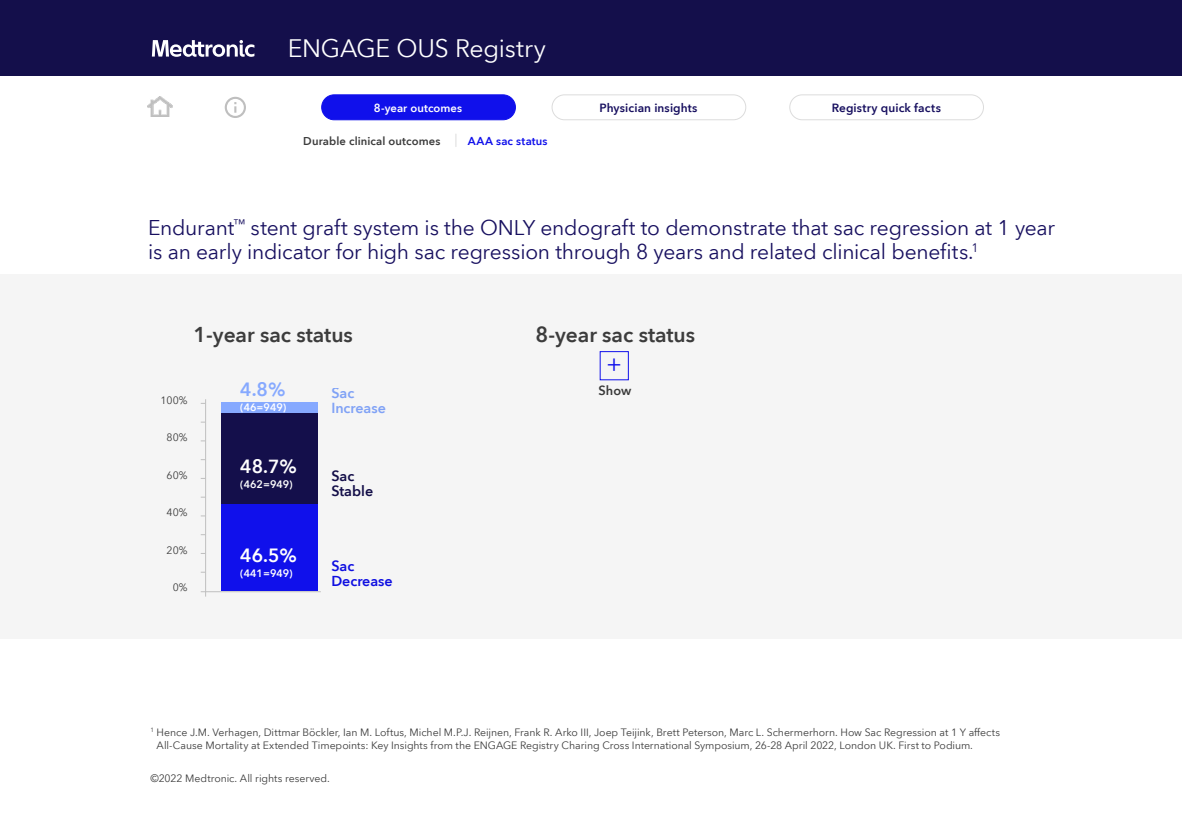
<style>
.page{position:relative;width:1182px;height:818px;background:#fff}
.page>*{position:absolute;margin:0;border:0;box-sizing:border-box;transform-origin:0 0}
.t1{font:24.83px "Avenir Next World";letter-spacing:-.01em;color:#fff}
.t2{font:24px "Avenir Next World";color:#1010eb}
.t3{font:21px/24px "Avenir Next World";letter-spacing:-.01em;color:#170f5f}
.t4{font:600 21px "Avenir Next World";color:#3c3c3c}
.t5{font:600 18.75px "Avenir Next World";color:#fff}
.t6{font:600 18.75px "Avenir Next World";color:#86a9ff}
.t7{font:600 14.25px/15px "Avenir Next World";color:#86a9ff}
.t8{font:600 14.25px/15px "Avenir Next World";color:#1010eb}
.t9{font:600 14.25px/15px "Avenir Next World";color:#140f4b}
.t10{font:600 12.75px "Avenir Next World";color:#3c3c3c}
.t11{font:600 11.85px "Avenir Next World";letter-spacing:.01em;color:#170f5f}
.t12{font:600 11.25px "Avenir Next World";letter-spacing:.005em;color:#3c3c3c}
.t13{font:600 11.25px "Avenir Next World";letter-spacing:.005em;color:#fff}
.t14{font:600 11.25px "Avenir Next World";letter-spacing:.02em;color:#1010eb}
.t15{font:10.5px/12.8px "Avenir Next World";letter-spacing:-.005em;color:#3c3c3c}
.t16{font:600 10.5px "Avenir Next World";color:#fff}
</style>
<div class="page">
<div style="left:321px;top:95px;width:194px;height:25px;background:#1010eb;border-radius:12px"></div>
<div style="left:321px;top:94px;width:194px;height:26px;border:1px solid #1010eb;border-radius:12px"></div>
<svg style="left:455px;top:134px;width:1px;height:13px"></svg>
<div style="left:551px;top:95px;width:195px;height:25px;border:1px solid #dcdcdc;border-radius:12px"></div>
<div style="left:789px;top:95px;width:194px;height:25px;border:1px solid #dcdcdc;border-radius:12px"></div>
<img style="left:148px;top:96px;width:25px;height:21px">
<svg style="left:225px;top:97px;width:21px;height:21px"></svg>
<div style="left:0;top:0;width:1181px;height:76px;background:#140f4b"></div>
<svg style="left:152px;top:40px;width:102px;height:17px"></svg>
<div style="left:0;top:274px;width:1181px;height:364px;background:#f5f5f5"></div>
<hr style="left:205px;top:399px;width:1px;height:197px;background:#bfbfbf">
<hr style="left:201px;top:591px;width:120px;height:1px;background:#bfbfbf">
<div style="left:221px;top:503px;width:97px;height:88px;background:#1010eb"></div>
<div style="left:221px;top:412px;width:97px;height:91px;background:#140f4b"></div>
<div style="left:221px;top:402px;width:97px;height:10px;background:#86a9ff"></div>
<h1 class="t1" style="left:288px;top:28px;width:260px">ENGAGE OUS Registry</h1>
<p class="t13" style="left:374px;top:101px;width:90px">8-year outcomes</p>
<p class="t12" style="left:303px;top:134px;width:139px">Durable clinical outcomes</p>
<p class="t14" style="left:468px;top:134px;width:81px">AAA sac status</p>
<p class="t11" style="left:599px;top:101px;width:99px">Physician insights</p>
<p class="t11" style="left:831px;top:101px;width:111px">Registry quick facts</p>
<h3 class="t3" style="left:148px;top:216px;width:908px">Endurant<sup>™</sup> stent graft system is the ONLY endograft to demonstrate that sac regression at 1 year is an early indicator for high sac regression through 8 years and related clinical benefits.<sup>1</sup></h3>
<h3 class="t4" style="left:193px;top:322px;width:161px">1-year sac status</h3>
<h3 class="t4" style="left:535px;top:322px;width:161px">8-year sac status</h3>
<h2 class="t2" style="left:606px;top:344px;width:18px">+</h2>
<p class="t10" style="left:598px;top:383px;width:34px">Show</p>
<h3 class="t6" style="left:240px;top:378px;width:47px">4.8%</h3>
<p class="t16" style="left:240px;top:401px;width:47px">(46=949)</p>
<h3 class="t7" style="left:331px;top:386px;width:56px">Sac<br>Increase</h3>
<p class="t15" style="left:160px;top:394px;width:29px">100%</p>
<p class="t15" style="left:166px;top:431px;width:22px">80%</p>
<p class="t15" style="left:166px;top:469px;width:22px">60%</p>
<p class="t15" style="left:166px;top:506px;width:22px">40%</p>
<p class="t15" style="left:166px;top:544px;width:22px">20%</p>
<p class="t15" style="left:173px;top:581px;width:16px">0%</p>
<h3 class="t5" style="left:240px;top:456px;width:58px">48.7%</h3>
<p class="t16" style="left:240px;top:478px;width:54px">(462=949)</p>
<h3 class="t9" style="left:331px;top:468px;width:43px">Sac<br>Stable</h3>
<h3 class="t5" style="left:240px;top:544px;width:58px">46.5%</h3>
<p class="t16" style="left:240px;top:567px;width:54px">(441=949)</p>
<h3 class="t8" style="left:331px;top:558px;width:63px">Sac<br>Decrease</h3>
<p class="t15" style="left:157px;top:726px;width:845px;text-indent:-6px"><sup>1</sup> Hence J.M. Verhagen, Dittmar Bӧckler, Ian M. Loftus, Michel M.P.J. Reijnen, Frank R. Arko III, Joep Teijink, Brett Peterson, Marc L. Schermerhorn. How Sac Regression at 1 Y affects<br>All-Cause Mortality at Extended Timepoints: Key Insights from the ENGAGE Registry Charing Cross International Symposium, 26-28 April 2022, London UK. First to Podium.</p>
<p class="t15" style="left:150px;top:772px;width:181px">©2022 Medtronic. All rights reserved.</p>
</div>
